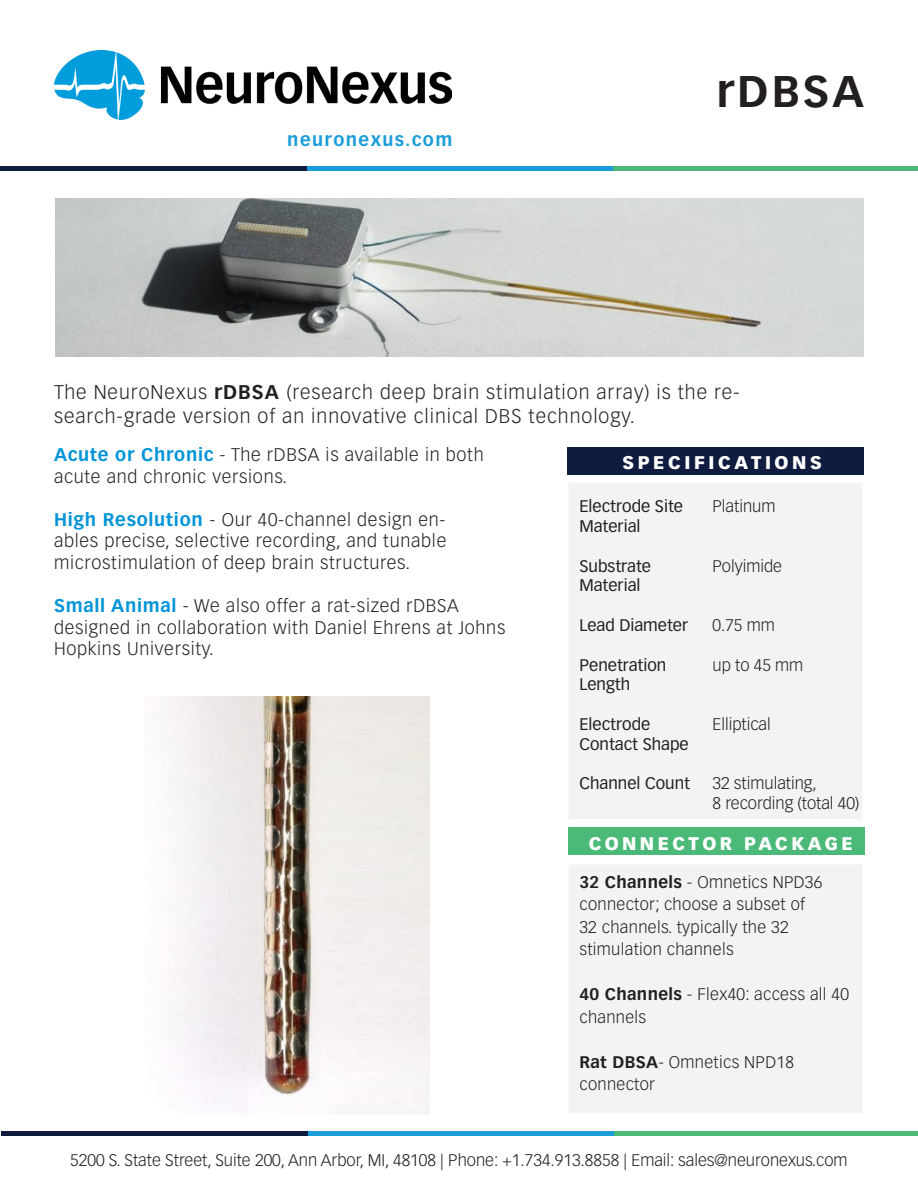
<style>
.page{position:relative;width:918px;height:1188px;background:#fff}
.page>*{position:absolute;margin:0;border:0;box-sizing:border-box;transform-origin:0 0}
.t1{font:700 43.5px "Vectora LT Std";letter-spacing:.07em;color:#231f20}
.t2{font:300 19.5px/23.4px "Vectora LT Std";letter-spacing:.05em;color:#231f20}
.t3{font:300 18px/21.6px "Vectora LT Std";letter-spacing:.04em;color:#231f20}
.t4{font:900 18px "Vectora LT Std";letter-spacing:.19em;color:#fff}
.t5{font:700 18px "Vectora LT Std";letter-spacing:.08em;color:#1a9dd8}
.t6{font:300 16.5px "Vectora LT Std";color:#231f20}
.t7{font:300 16.5px/22.5px "Vectora LT Std";letter-spacing:.02em;color:#231f20}
.t8{font:16.5px/19.8px "Vectora LT Std";color:#231f20}
.s1{font-weight:700}
.s2{font-weight:700;color:#0094d7}
</style>
<div class="page">
<div style="left:567px;top:447px;width:297px;height:27px;background:#101c3f"></div>
<hr style="left:308px;top:1132px;width:307px;height:4px;background:#1a9dd8">
<hr style="left:615px;top:1132px;width:303px;height:4px;background:#4bba78">
<hr style="left:1px;top:1132px;width:307px;height:4px;background:#101c3f">
<img style="left:54px;top:49px;width:398px;height:71px">
<div style="left:0;top:166px;width:307px;height:5px;background:#101c3f"></div>
<div style="left:307px;top:166px;width:306px;height:5px;background:#1a9dd8"></div>
<div style="left:613px;top:166px;width:305px;height:5px;background:#4bba78"></div>
<img style="left:55px;top:198px;width:809px;height:159px">
<div style="left:567px;top:481px;width:297px;height:340px;background:#f2f3f4;border:2px solid #fff"></div>
<img style="left:161px;top:697px;width:268px;height:417px">
<div style="left:568px;top:828px;width:298px;height:27px;background:#4bba78"></div>
<div style="left:567px;top:863px;width:297px;height:251px;background:#f2f3f4;border:2px solid #fff"></div>
<p class="t5" style="left:287px;top:128px;width:167px">neuronexus.com</p>
<p class="t1" style="left:717px;top:65px;width:149px">rDBSA</p>
<p class="t2" style="left:54px;top:381px;width:687px">The NeuroNexus <span class="s1">rDBSA</span> (research deep brain stimulation array) is the re&shy;search-grade version of an innovative clinical DBS technology.</p>
<p class="t3" style="left:54px;top:444px;width:431px"><span class="s2">Acute or Chronic</span> - The rDBSA is available in both acute and chronic versions.</p>
<p class="t3" style="left:54px;top:509px;width:394px;text-align:justify"><span class="s2">High Resolution</span> - Our 40-channel design en&shy;ables precise, selective recording, and tunable microstimulation of deep brain structures.</p>
<p class="t3" style="left:54px;top:595px;width:453px"><span class="s2">Small Animal</span> - We also offer a rat-sized rDBSA designed in collaboration with Daniel Ehrens at Johns<br>Hopkins University.</p>
<p class="t4" style="left:623px;top:451px;width:201px">SPECIFICATIONS</p>
<p class="t8" style="left:579px;top:496px;width:105px">Electrode Site</p>
<p class="t8" style="left:579px;top:516px;width:63px">Material</p>
<p class="t8" style="left:579px;top:556px;width:73px">Substrate<br>Material</p>
<p class="t8" style="left:579px;top:615px;width:110px">Lead Diameter</p>
<p class="t8" style="left:579px;top:655px;width:88px">Penetration<br>Length</p>
<p class="t8" style="left:579px;top:714px;width:111px">Electrode<br>Contact Shape</p>
<p class="t8" style="left:579px;top:774px;width:112px">Channel Count</p>
<p class="t6" style="left:712px;top:497px;width:64px">Platinum</p>
<p class="t6" style="left:712px;top:556px;width:71px">Polyimide</p>
<p class="t6" style="left:712px;top:616px;width:64px">0.75 mm</p>
<p class="t6" style="left:712px;top:655px;width:92px">up to 45 mm</p>
<p class="t6" style="left:712px;top:715px;width:60px">Elliptical</p>
<p class="t6" style="left:712px;top:774px;width:106px">32 stimulating,</p>
<p class="t6" style="left:712px;top:794px;width:148px">8 recording (total 40)</p>
<p class="t4" style="left:589px;top:832px;width:266px">CONNECTOR PACKAGE</p>
<p class="t7" style="left:579px;top:871px;width:245px"><span class="s1">32 Channels</span> - Omnetics NPD36 connector; choose a subset of<br>32 channels. typically the 32 stimulation channels</p>
<p class="t7" style="left:579px;top:984px;width:271px"><span class="s1">40 Channels</span> - Flex40: access all 40 channels</p>
<p class="t7" style="left:579px;top:1051px;width:216px"><span class="s1">Rat DBSA</span>- Omnetics NPD18 connector</p>
<p class="t6" style="left:70px;top:1151px;width:779px">5200 S. State Street, Suite 200, Ann Arbor, MI, 48108 | Phone: +1.734.913.8858 | Email: sales@neuronexus.com</p>
</div>
